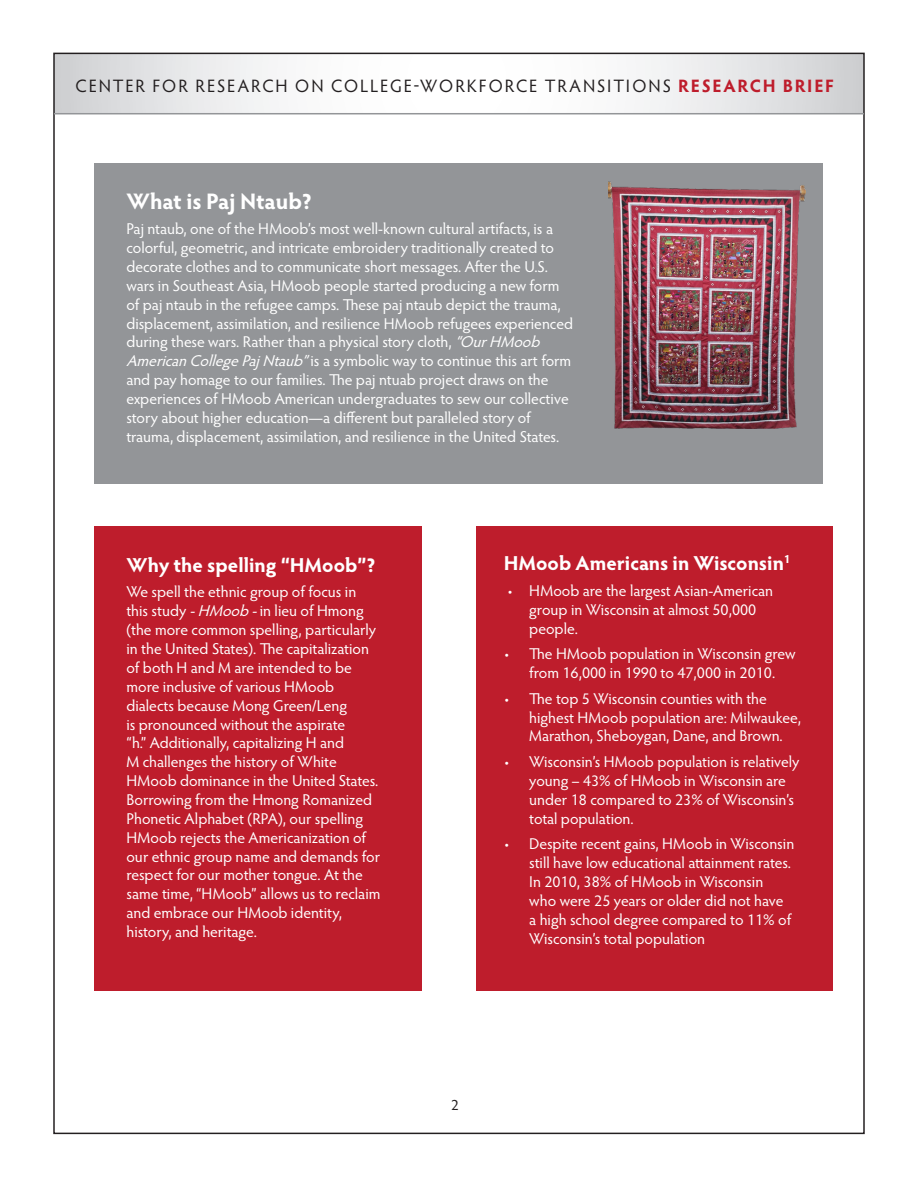
<style>
.page{position:relative;width:918px;height:1188px;background:#fff}
.page>*{position:absolute;margin:0;border:0;box-sizing:border-box;transform-origin:0 0}
.head{font:700 22.5px "Hypatia Sans Pro";letter-spacing:-.005em;color:#fff}
.t1{font:700 20.25px "Hypatia Sans Pro";color:#fff}
.t2{font:18px "Hypatia Sans Pro";letter-spacing:.105em;color:#231f20}
.t3{font:15.75px/18.9px "Hypatia Sans Pro";color:#fff}
.t4{font:15px "Hypatia Sans Pro";color:#231f20}
.s1{font-weight:700;color:#be1d2c}
.s2{font-style:italic}
</style>
<div class="page">
<svg style="left:56px;top:56px;width:806px;height:57px"></svg>
<hr style="left:54px;top:113px;width:810px;height:1px;background:#939598">
<div style="left:94px;top:163px;width:730px;height:321px;background:#939598"></div>
<img style="left:609px;top:182px;width:196px;height:246px">
<div style="left:94px;top:526px;width:328px;height:465px;background:#be1d2c"></div>
<div style="left:476px;top:526px;width:356px;height:465px;background:#be1d2c"></div>
<p class="t2" style="left:76px;top:74px;width:760px">CENTER FOR RESEARCH ON COLLEGE-WORKFORCE TRANSITIONS <span class="s1">RESEARCH BRIEF</span></p>
<p class="head" style="left:126px;top:185px;width:187px">What is Paj Ntaub?</p>
<p class="t3" style="left:126px;top:219px;width:448px">Paj ntaub, one of the HMoob’s most well-known cultural artifacts, is a colorful, geometric, and intricate embroidery traditionally created to decorate clothes and to communicate short messages. After the U.S. wars in Southeast Asia, HMoob people started producing a new form of paj ntaub in the refugee camps. These paj ntaub depict the trauma, displacement, assimilation, and resilience HMoob refugees experienced during these wars. Rather than a physical story cloth, <span class="s2">“OurHMoob AmericanCollegePaj Ntaub”</span>is a symbolic way to continue this art form and pay homage to our families. The paj ntuab project draws on the experiences of HMoob American undergraduates to sew our collective story about higher education—a different but paralleled story of trauma, displacement, assimilation, and resilience in the United States.</p>
<p class="t1" style="left:126px;top:551px;width:251px">Why the spelling “HMoob”?</p>
<p class="t3" style="left:126px;top:582px;width:256px">We spell the ethnic group of focus in this study <span class="s2">-HMoob-</span>in lieu of Hmong (the more common spelling, particularly in the United States). The capitalization of both H and M are intended to be more inclusive of various HMoob dialects because Mong Green/Leng<br>is pronounced without the aspirate<br>“h.” Additionally, capitalizing H and<br>M challenges the history of White HMoob dominance in the United States.<br>Borrowing from the Hmong Romanized Phonetic Alphabet (RPA), our spelling HMoob rejects the Americanization of our ethnic group name and demands for respect for our mother tongue. At the same time, “HMoob” allows us to reclaim and embrace our HMoob identity, history, and heritage.</p>
<p class="t1" style="left:504px;top:549px;width:288px">HMoob Americans in Wisconsin<sup>1</sup></p>
<p class="t3" style="left:529px;top:581px;width:245px;text-indent:-22px">• HMoob are the largest Asian-American group in Wisconsin at almost 50,000 people.</p>
<p class="t3" style="left:504px;top:644px;width:293px;text-align:center">• The HMoob population in Wisconsin grew from 16,000 in 1990 to 47,000 in 2010.</p>
<p class="t3" style="left:529px;top:688px;width:273px;text-indent:-26px">• The top 5 Wisconsin counties with the highest HMoob population are: Milwaukee,<br>Marathon, Sheboygan, Dane, and Brown.</p>
<p class="t3" style="left:529px;top:752px;width:272px;text-indent:-26px">• Wisconsin’s HMoob population is relatively young – 43% of HMoob in Wisconsin are under 18 compared to 23% of Wisconsin’s total population.</p>
<p class="t3" style="left:529px;top:834px;width:267px;text-indent:-26px">• Despite recent gains, HMoob in Wisconsin still have low educational attainment rates.<br>In 2010, 38% of HMoob in Wisconsin who were 25 years or older did not have a high school degree compared to 11% of Wisconsin’s total population</p>
<p class="t4" style="left:451px;top:1095px;width:9px">2</p>
</div>
